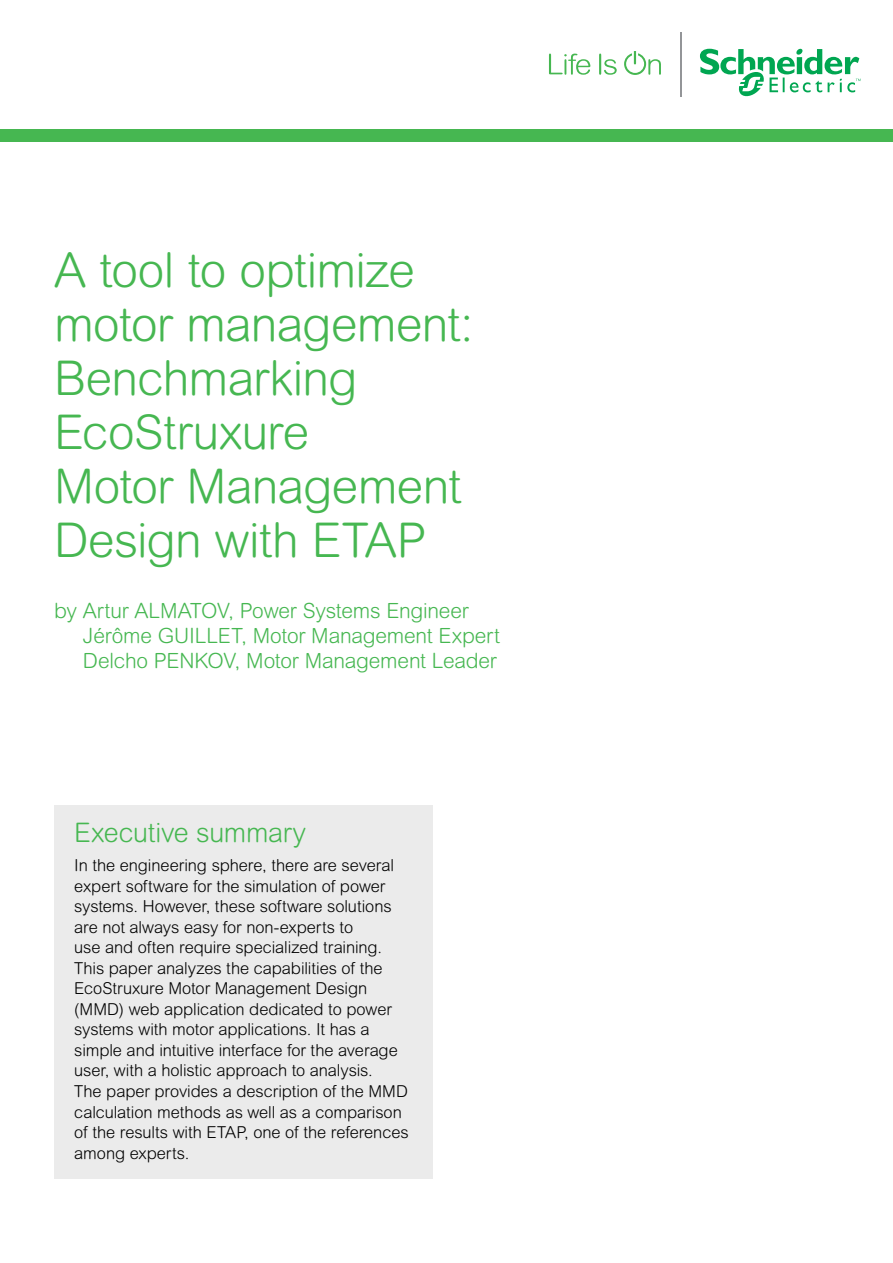
<style>
.page{position:relative;width:893px;height:1263px;background:#fff}
.page>*{position:absolute;margin:0;border:0;box-sizing:border-box;transform-origin:0 0}
.t1{font:300 48px/54px "Arial Rounded MT Pro";letter-spacing:-.015em;color:#46b751}
.t2{font:300 27px "Arial Rounded MT Pro";letter-spacing:-.015em;color:#46b751}
.t3{font:300 21px/25.2px "Arial Rounded MT Pro";letter-spacing:-.01em;color:#46b751}
.t4{font:300 16.5px/20.5px "Arial Rounded MT Pro";letter-spacing:-.005em;color:#000}
</style>
<div class="page">
<div style="left:0;top:129px;width:893px;height:13px;background:#46b751"></div>
<svg style="left:549px;top:54px;width:41px;height:21px"></svg>
<svg style="left:599px;top:54px;width:18px;height:21px"></svg>
<svg style="left:624px;top:51px;width:37px;height:24px"></svg>
<hr style="left:680px;top:32px;width:1px;height:65px;background:#939598">
<svg style="left:700px;top:48px;width:161px;height:49px"></svg>
<div style="left:54px;top:806px;width:378px;height:373px;background:#ebebeb"></div>
<h1 class="t1" style="left:54px;top:245px;width:421px">A tool to optimize motor management:<br>Benchmarking<br>EcoStruxure<br>Motor Management<br>Design with ETAP</h1>
<p class="t3" style="left:83px;top:598px;width:418px;text-indent:-29px">by Artur ALMATOV, Power Systems Engineer<br>Jérôme GUILLET, Motor Management Expert<br>Delcho PENKOV, Motor Management Leader</p>
<h2 class="t2" style="left:74px;top:817px;width:233px">Executive summary</h2>
<p class="t4" style="left:74px;top:855px;width:336px">In the engineering sphere, there are several expert software for the simulation of power systems. However, these software solutions are not always easy for non-experts to<br>use and often require specialized training.<br>This paper analyzes the capabilities of the EcoStruxure Motor Management Design (MMD) web application dedicated to power systems with motor applications. It has a simple and intuitive interface for the average user, with a holistic approach to analysis.<br>The paper provides a description of the MMD calculation methods as well as a comparison of the results with ETAP, one of the references among experts.</p>
</div>
